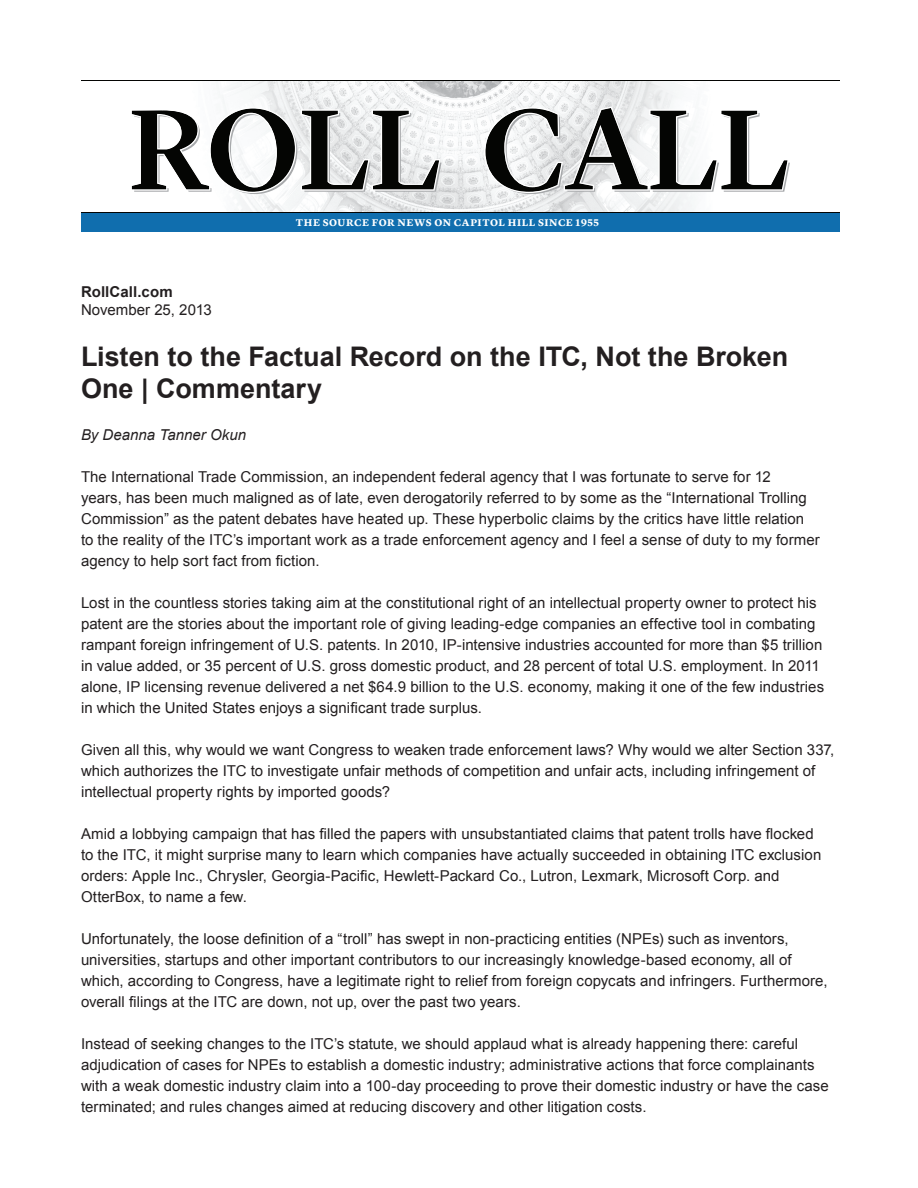
<style>
.page{position:relative;width:918px;height:1188px;background:#fff}
.page>*{position:absolute;margin:0;border:0;box-sizing:border-box;transform-origin:0 0}
.t1{font:700 27px/32.4px "Arial";color:#231f20}
.t2{font:15px/21px "Arial";letter-spacing:.005em;color:#231f20}
.t3{font:italic 15px "Arial";color:#231f20}
.t4{font:700 15px "Arial";letter-spacing:.01em;color:#231f20}
.t5{font:700 10.2px "Lyon Text";letter-spacing:.055em;color:#fff}
</style>
<div class="page">
<img style="left:222px;top:81px;width:472px;height:131px">
<div style="left:81px;top:212px;width:758px;height:19px;background:#106eae"></div>
<svg style="left:131px;top:107px;width:311px;height:87px"></svg>
<svg style="left:484px;top:107px;width:306px;height:87px"></svg>
<hr style="left:81px;top:80px;width:758px;height:1px;background:#040503">
<hr style="left:81px;top:212px;width:758px;height:1px;background:#040503">
<p class="t5" style="left:296px;top:215px;width:305px">THE SOURCE FOR NEWS ON CAPITOL HILL SINCE 1955</p>
<p class="t4" style="left:81px;top:282px;width:93px">RollCall.com</p>
<p class="t2" style="left:81px;top:300px;width:132px">November 25, 2013</p>
<h1 class="t1" style="left:81px;top:341px;width:709px">Listen to the Factual Record on the ITC, Not the Broken<br>One | Commentary</h1>
<p class="t3" style="left:81px;top:425px;width:167px">By Deanna Tanner Okun</p>
<p class="t2" style="left:81px;top:467px;width:740px">The International Trade Commission, an independent federal agency that I was fortunate to serve for 12<br>years, has been much maligned as of late, even derogatorily referred to by some as the “International Trolling Commission” as the patent debates have heated up. These hyperbolic claims by the critics have little relation to the reality of the ITC’s important work as a trade enforcement agency and I feel a sense of duty to my former agency to help sort fact from fiction.</p>
<p class="t2" style="left:81px;top:593px;width:745px">Lost in the countless stories taking aim at the constitutional right of an intellectual property owner to protect his patent are the stories about the important role of giving leading-edge companies an effective tool in combating rampant foreign infringement of U.S. patents. In 2010, IP-intensive industries accounted for more than $5 trillion in value added, or 35 percent of U.S. gross domestic product, and 28 percent of total U.S. employment. In 2011 alone, IP licensing revenue delivered a net $64.9 billion to the U.S. economy, making it one of the few industries in which the United States enjoys a significant trade surplus.</p>
<p class="t2" style="left:81px;top:740px;width:755px">Given all this, why would we want Congress to weaken trade enforcement laws? Why would we alter Section 337, which authorizes the ITC to investigate unfair methods of competition and unfair acts, including infringement of intellectual property rights by imported goods?</p>
<p class="t2" style="left:81px;top:824px;width:742px">Amid a lobbying campaign that has filled the papers with unsubstantiated claims that patent trolls have flocked to the ITC, it might surprise many to learn which companies have actually succeeded in obtaining ITC exclusion orders: Apple Inc., Chrysler, Georgia-Pacific, Hewlett-Packard Co., Lutron, Lexmark, Microsoft Corp. and OtterBox, to name a few.</p>
<p class="t2" style="left:81px;top:929px;width:748px">Unfortunately, the loose definition of a “troll” has swept in non-practicing entities (NPEs) such as inventors, universities, startups and other important contributors to our increasingly knowledge-based economy, all of which, according to Congress, have a legitimate right to relief from foreign copycats and infringers. Furthermore, overall filings at the ITC are down, not up, over the past two years.</p>
<p class="t2" style="left:81px;top:1034px;width:749px">Instead of seeking changes to the ITC’s statute, we should applaud what is already happening there: careful adjudication of cases for NPEs to establish a domestic industry; administrative actions that force complainants with a weak domestic industry claim into a 100-day proceeding to prove their domestic industry or have the case terminated; and rules changes aimed at reducing discovery and other litigation costs.</p>
</div>
